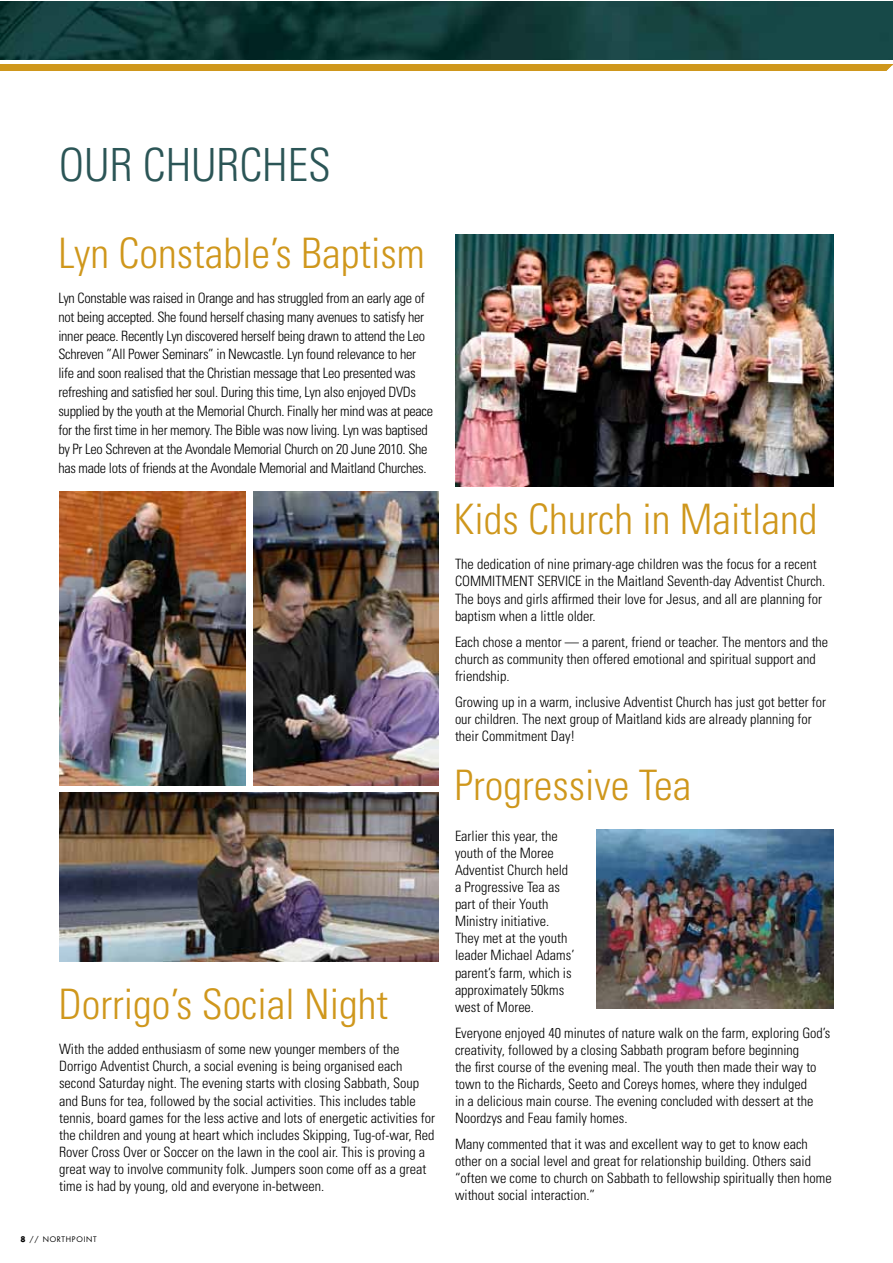
<style>
.page{position:relative;width:893px;height:1263px;background:#fff}
.page>*{position:absolute;margin:0;border:0;box-sizing:border-box;transform-origin:0 0}
.t1{font:300 condensed 45.75px "Univers";color:#2b5556}
.t2{font:300 condensed 42px "Univers";color:#cf971c}
.t3{font:300 condensed 14.25px/17.1px "Univers";color:#000}
.t4{font:300 condensed 14.25px/18.9px "Univers";letter-spacing:-.02em;color:#000}
.t5{font:7.5px "Futura";letter-spacing:.1em;color:#000}
.s1{font-weight:700}
</style>
<div class="page">
<div style="left:0;top:65px;width:892px;height:6px;background:#cf971c"></div>
<img style="left:0;top:1px;width:892px;height:59px">
<img style="left:456px;top:234px;width:377px;height:253px">
<img style="left:596px;top:829px;width:237px;height:180px">
<img style="left:60px;top:491px;width:185px;height:294px">
<img style="left:60px;top:793px;width:378px;height:169px">
<img style="left:253px;top:491px;width:185px;height:294px">
<svg style="left:865px;top:64px;width:27px;height:7px"></svg>
<h1 class="t1" style="left:59px;top:138px;width:274px">OUR CHURCHES</h1>
<h2 class="t2" style="left:58px;top:228px;width:368px">Lyn Constable’s Baptism</h2>
<p class="t4" style="left:58px;top:288px;width:376px">Lyn Constable was raised in Orange and has struggled from an early age of not being accepted. She found herself chasing many avenues to satisfy her inner peace. Recently Lyn discovered herself being drawn to attend the Leo Schreven ”All Power Seminars” in Newcastle. Lyn found relevance to her life and soon realised that the Christian message that Leo presented was refreshing and satisfied her soul. During this time, Lyn also enjoyed DVDs supplied by the youth at the Memorial Church. Finally her mind was at peace for the first time in her memory. The Bible was now living. Lyn was baptised by Pr Leo Schreven at the Avondale Memorial Church on 20 June 2010. She has made lots of friends at the Avondale Memorial and Maitland Churches.</p>
<h2 class="t2" style="left:58px;top:979px;width:331px">Dorrigo’s Social Night</h2>
<p class="t3" style="left:59px;top:1041px;width:377px">With the added enthusiasm of some new younger members of the Dorrigo Adventist Church, a social evening is being organised each second Saturday night. The evening starts with closing Sabbath, Soup and Buns for tea, followed by the social activities. This includes table tennis, board games for the less active and lots of energetic activities for the children and young at heart which includes Skipping, Tug-of-war, Red Rover Cross Over or Soccer on the lawn in the cool air. This is proving a great way to involve community folk. Jumpers soon come off as a great time is had by young, old and everyone in-between.</p>
<p class="t5" style="left:27px;top:1234px;width:72px"><span class="s1">10</span>// NORTHPOINT</p>
<p class="t5" style="left:21px;top:1234px;width:78px"><span class="s1">89</span> // NORTHPOINT</p>
<p class="t5" style="left:42px;top:1234px;width:69px">// NORTHPOINT</p>
<h2 class="t2" style="left:454px;top:494px;width:365px">Kids Church in Maitland</h2>
<p class="t3" style="left:455px;top:556px;width:372px">The dedication of nine primary-age children was the focus for a recent COMMITMENT SERVICE in the Maitland Seventh-day Adventist Church.<br>The boys and girls affirmed their love for Jesus, and all are planning for baptism when a little older.</p>
<p class="t3" style="left:455px;top:633px;width:375px">Each chose a mentor — a parent, friend or teacher. The mentors and the church as community then offered emotional and spiritual support and friendship.</p>
<p class="t3" style="left:455px;top:693px;width:373px">Growing up in a warm, inclusive Adventist Church has just got better for our children. The next group of Maitland kids are already planning for their Commitment Day!</p>
<h2 class="t2" style="left:454px;top:760px;width:239px">Progressive Tea</h2>
<p class="t3" style="left:455px;top:827px;width:121px">Earlier this year, the youth of the Moree<br>Adventist Church held a Progressive Tea as part of their Youth<br>Ministry initiative.<br>They met at the youth leader Michael Adams’ parent’s farm, which is approximately 50kms west of Moree.</p>
<p class="t3" style="left:455px;top:1024px;width:377px">Everyone enjoyed 40 minutes of nature walk on the farm, exploring God’s creativity, followed by a closing Sabbath program before beginning<br>the first course of the evening meal. The youth then made their way to town to the Richards, Seeto and Coreys homes, where they indulged<br>in a delicious main course. The evening concluded with dessert at the Noordzys and Feau family homes.</p>
<p class="t3" style="left:455px;top:1135px;width:378px">Many commented that it was and excellent way to get to know each other on a social level and great for relationship building. Others said “often we come to church on Sabbath to fellowship spiritually then home without social interaction.”</p>
</div>
